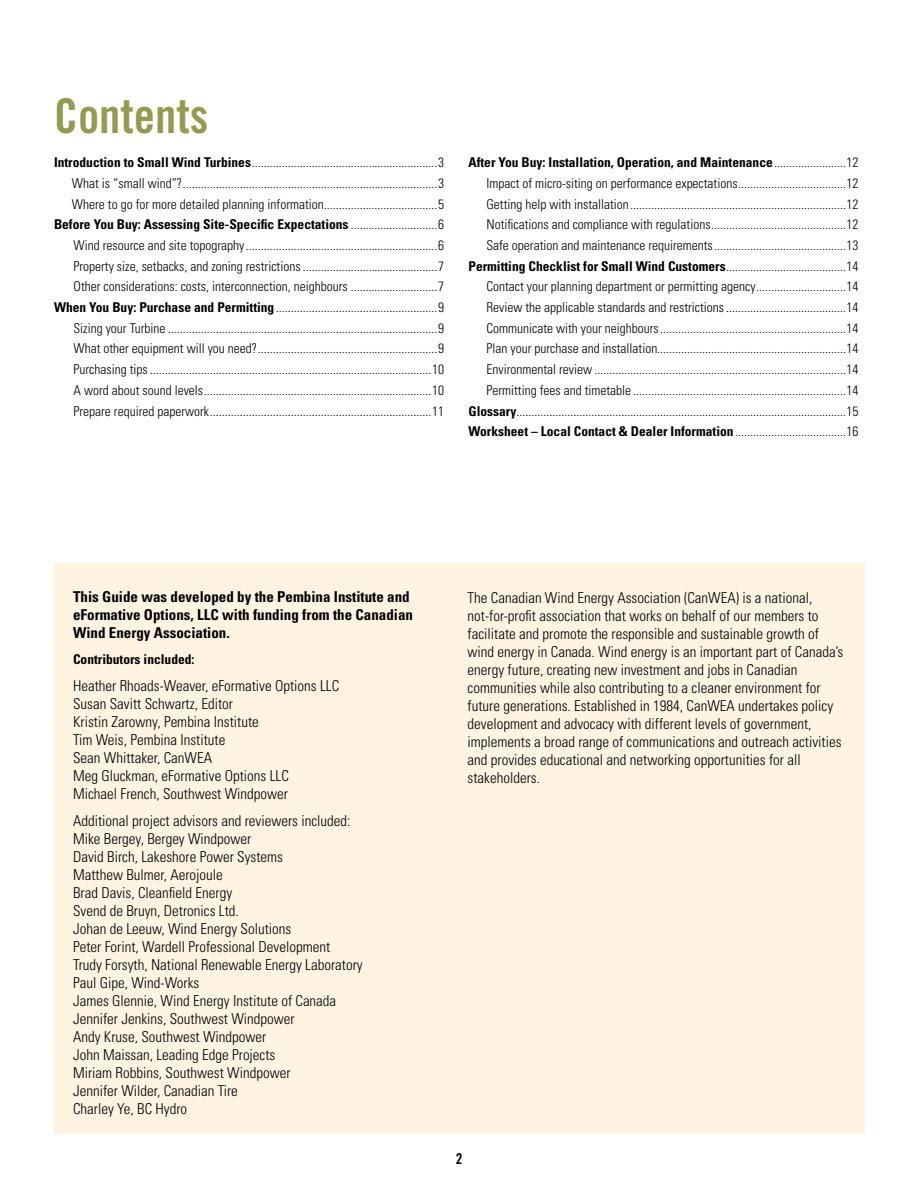
<style>
.page{position:relative;width:918px;height:1188px;background:#fff}
.page>*{position:absolute;margin:0;border:0;box-sizing:border-box;transform-origin:0 0}
.t1{font:48px "Trade Gothic Bold Cond Twenty";color:#949b51}
.t2{font:300 condensed 15px/18px "Univers";color:#000}
.t3{font:700 condensed 15px/18px "Univers";color:#000}
.t4{font:300 condensed 13.5px/20.7px "Univers";color:#000;text-align:right}
.t5{font:700 condensed 13.5px "Univers";color:#000}
.s1{font-weight:700}
</style>
<div class="page">
<div style="left:54px;top:564px;width:811px;height:570px;background:#fff3e2"></div>
<h1 class="t1" style="left:54px;top:87px;width:156px">Contents</h1>
<p class="t4" style="left:54px;top:152px;width:392px"><span class="s1">Introduction to Small Wind Turbines</span>...............................................................3<br>What is “small wind”?......................................................................................3<br>Where to go for more detailed planning information......................................5<br><span class="s1">Before You Buy: Assessing Site-Specific Expectations</span>..............................6<br>Wind resource and site topography.................................................................6<br>Property size, setbacks, and zoning restrictions..............................................7<br>Other considerations: costs, interconnection, neighbours..............................7<br><span class="s1">When You Buy: Purchase and Permitting</span>.......................................................9<br>Sizing your Turbine...........................................................................................9<br>What other equipment will you need?.............................................................9<br>Purchasing tips...............................................................................................10<br>A word about sound levels.............................................................................10<br>Prepare required paperwork...........................................................................11</p>
<p class="t4" style="left:468px;top:152px;width:392px"><span class="s1">After You Buy: Installation, Operation, and Maintenance</span>.........................12<br>Impact of micro-siting on performance expectations.....................................12<br>Getting help with installation.........................................................................12<br>Notifications and compliance with regulations..............................................12<br>Safe operation and maintenance requirements.............................................13<br><span class="s1">Permitting Checklist for Small Wind Customers</span>.........................................14<br>Contact your planning department or permitting agency...............................14<br>Review the applicable standards and restrictions.........................................14<br>Communicate with your neighbours...............................................................14<br>Plan your purchase and installation...............................................................14<br>Environmental review.....................................................................................14<br>Permitting fees and timetable........................................................................14<br><span class="s1">Glossary</span>..............................................................................................................15<br><span class="s1">Worksheet – Local Contact &amp; Dealer Information</span>......................................16</p>
<p class="t3" style="left:73px;top:588px;width:341px">This Guide was developed by the Pembina Institute and eFormative Options, LLC with funding from the Canadian<br>Wind Energy Association.</p>
<p class="t5" style="left:73px;top:651px;width:123px">Contributors included:</p>
<p class="t2" style="left:73px;top:676px;width:268px">Heather Rhoads-Weaver, eFormative Options LLC Susan Savitt Schwartz, Editor<br>Kristin Zarowny, Pembina Institute<br>Tim Weis, Pembina Institute<br>Sean Whittaker, CanWEA<br>Meg Gluckman, eFormative Options LLC<br>Michael French, Southwest Windpower</p>
<p class="t2" style="left:73px;top:811px;width:291px">Additional project advisors and reviewers included:<br>Mike Bergey, Bergey Windpower<br>David Birch, Lakeshore Power Systems<br>Matthew Bulmer, Aerojoule<br>Brad Davis, Cleanfield Energy<br>Svend de Bruyn, Detronics Ltd.<br>Johan de Leeuw, Wind Energy Solutions<br>Peter Forint, Wardell Professional Development Trudy Forsyth, National Renewable Energy Laboratory Paul Gipe, Wind-Works<br>James Glennie, Wind Energy Institute of Canada Jennifer Jenkins, Southwest Windpower<br>Andy Kruse, Southwest Windpower<br>John Maissan, Leading Edge Projects<br>Miriam Robbins, Southwest Windpower<br>Jennifer Wilder, Canadian Tire<br>Charley Ye, BC Hydro</p>
<p class="t2" style="left:468px;top:588px;width:377px">The Canadian Wind Energy Association (CanWEA) is a national, not-for-profit association that works on behalf of our members to facilitate and promote the responsible and sustainable growth of wind energy in Canada. Wind energy is an important part of Canada’s energy future, creating new investment and jobs in Canadian communities while also contributing to a cleaner environment for future generations. Established in 1984, CanWEA undertakes policy development and advocacy with different levels of government, implements a broad range of communications and outreach activities and provides educational and networking opportunities for all stakeholders.</p>
</div>
